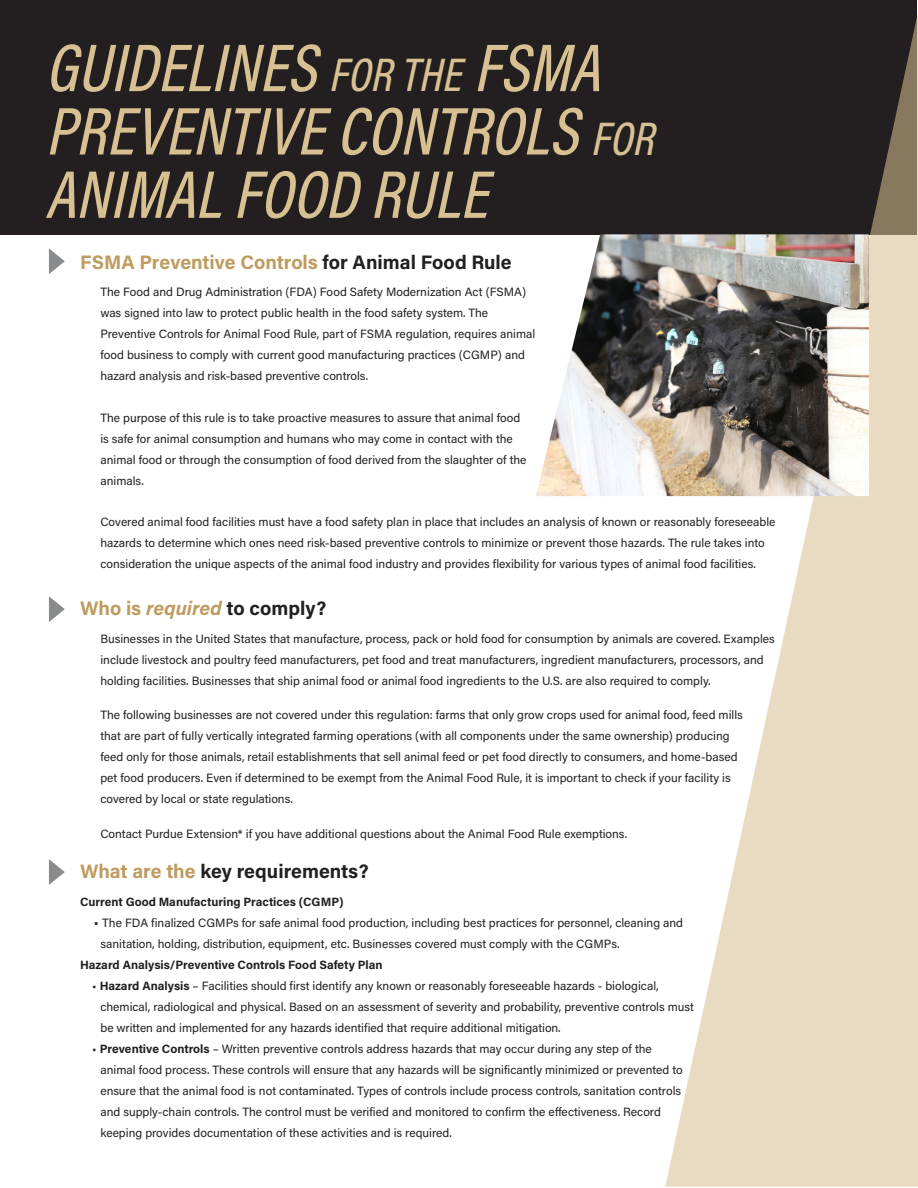
<style>
.page{position:relative;width:918px;height:1188px;background:#fff}
.page>*{position:absolute;margin:0;border:0;box-sizing:border-box;transform-origin:0 0}
.t1{font:italic 500 68.1px "Acumin Pro Cond";color:#d7c091}
.t2{font:700 19.5px "Acumin Pro";color:#231f20}
.t3{font:700 19.5px "Acumin Pro";color:#be9b5f}
.t4{font:12px/21px "Acumin Pro";color:#231f20}
.t5{font:700 12px "Acumin Pro";color:#231f20}
.s1{font-size:47.55px}
.s2{color:#231f20}
.s3{color:#be9b5f}
.s4{font-style:italic;color:#be9b5f}
.s5{font-size:13.5px}
.s6{font-weight:700}
</style>
<div class="page">
<div style="left:1px;top:0;width:916px;height:234px;background:#231f20"></div>
<svg style="left:665px;top:13px;width:253px;height:1174px;fill:#e8dbc1"></svg>
<img style="left:536px;top:234px;width:333px;height:262px">
<svg style="left:49px;top:248px;width:16px;height:26px"></svg>
<svg style="left:49px;top:596px;width:16px;height:26px"></svg>
<svg style="left:49px;top:859px;width:16px;height:26px"></svg>
<p class="t1" style="left:45px;top:24px;width:574px">GUIDELINES<span class="s1">FORTHE</span>FSMA</p>
<p class="t1" style="left:45px;top:87px;width:622px">PREVENTIVECONTROLS<span class="s1">FOR</span></p>
<p class="t1" style="left:45px;top:150px;width:461px">ANIMALFOODRULE</p>
<p class="t3" style="left:80px;top:248px;width:433px">FSMA Preventive Controls <span class="s2">for Animal Food Rule</span></p>
<p class="t4" style="left:100px;top:281px;width:437px">The Food and Drug Administration (FDA) Food Safety Modernization Act (FSMA) was signed into law to protect public health in the food safety system. The Preventive Controls for Animal Food Rule, part of FSMA regulation, requires animal food business to comply with current good manufacturing practices (CGMP) and hazard analysis and risk-based preventive controls.</p>
<p class="t4" style="left:100px;top:406px;width:428px">The purpose of this rule is to take proactive measures to assure that animal food is safe for animal consumption and humans who may come in contact with the animal food or through the consumption of food derived from the slaughter of the animals.</p>
<p class="t4" style="left:100px;top:511px;width:677px">Covered animal food facilities must have a food safety plan in place that includes an analysis of known or reasonably foreseeable hazards to determine which ones need risk-based preventive controls to minimize or prevent those hazards. The rule takes into consideration the unique aspects of the animal food industry and provides flexibility for various types of animal food facilities.</p>
<p class="t2" style="left:80px;top:595px;width:248px"><span class="s3">Who is</span> <span class="s4">required</span> to comply?</p>
<p class="t4" style="left:100px;top:628px;width:676px">Businesses in the United States that manufacture, process, pack or hold food for consumption by animals are covered. Examples include livestock and poultry feed manufacturers, pet food and treat manufacturers, ingredient manufacturers, processors, and holding facilities. Businesses that ship animal food or animal food ingredients to the U.S. are also required to comply.</p>
<p class="t4" style="left:100px;top:704px;width:644px">The following businesses are not covered under this regulation: farms that only grow crops used for animal food, feed mills that are part of fully vertically integrated farming operations (with all components under the same ownership) producing feed only for those animals, retail establishments that sell animal feed or pet food directly to consumers, and home-based pet food producers. Even if determined to be exempt from the Animal Food Rule, it is important to check if your facility is covered by local or state regulations.</p>
<p class="t4" style="left:100px;top:823px;width:528px">Contact Purdue Extension* if you have additional questions about the Animal Food Rule exemptions.</p>
<p class="t2" style="left:80px;top:858px;width:290px"><span class="s3">What are the</span> key requirements?</p>
<p class="t5" style="left:80px;top:893px;width:265px">Current Good Manufacturing Practices (CGMP)</p>
<p class="t4" style="left:100px;top:912px;width:584px;text-indent:-7px"><span class="s5">•</span> The FDA finalized CGMPs for safe animal food production, including best practices for personnel, cleaning and sanitation, holding, distribution, equipment, etc. Businesses covered must comply with the CGMPs.</p>
<p class="t5" style="left:80px;top:956px;width:304px">Hazard Analysis/Preventive Controls Food Safety Plan</p>
<p class="t4" style="left:100px;top:975px;width:595px;text-indent:-8px">• <span class="s6">Hazard Analysis</span> – Facilities should first identify any known or reasonably foreseeable hazards - biological, chemical, radiological and physical. Based on an assessment of severity and probability, preventive controls must be written and implemented for any hazards identified that require additional mitigation.</p>
<p class="t4" style="left:100px;top:1038px;width:584px;text-indent:-8px">• <span class="s6">Preventive Controls</span> – Written preventive controls address hazards that may occur during any step of the animal food process. These controls will ensure that any hazards will be significantly minimized or prevented to ensure that the animal food is not contaminated. Types of controls include process controls, sanitation controls and supply-chain controls. The control must be verified and monitored to confirm the effectiveness. Record keeping provides documentation of these activities and is required.</p>
</div>
